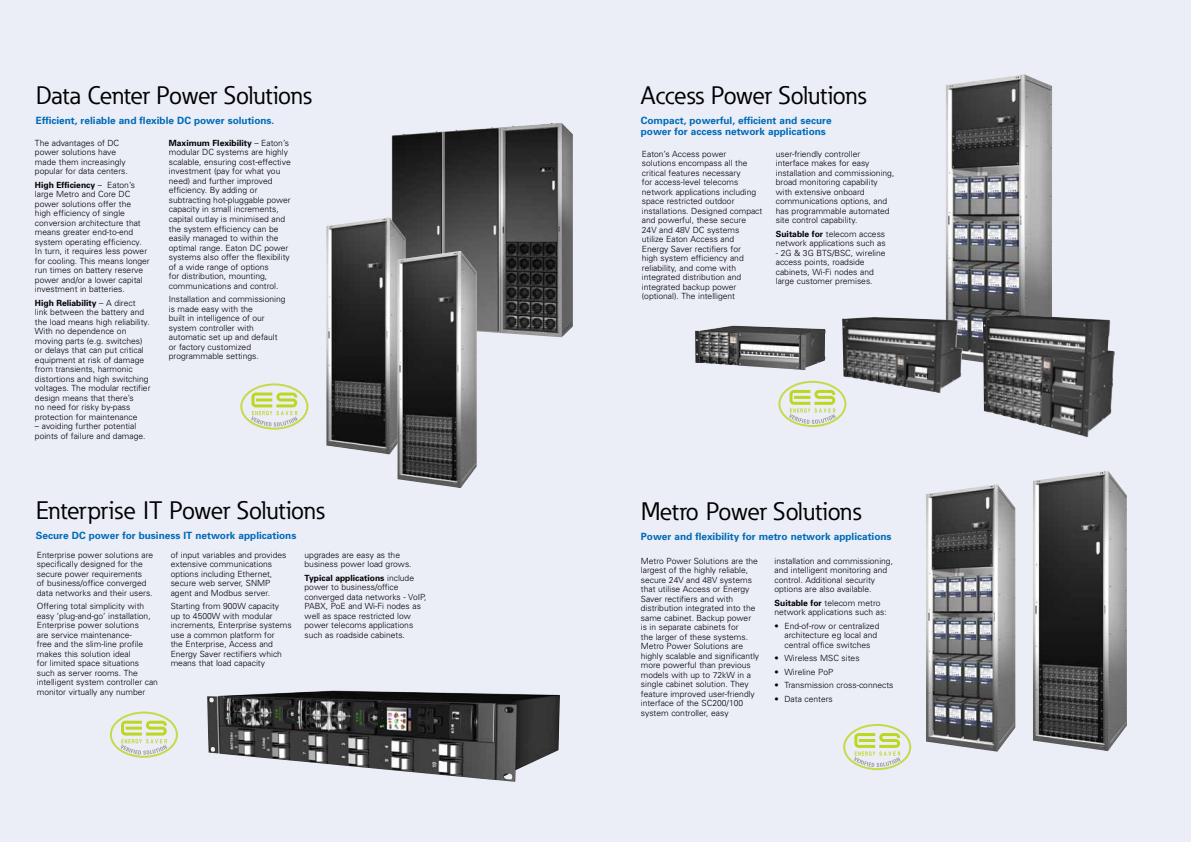
<style>
.page{position:relative;width:1191px;height:842px;background:#fff}
.page>*{position:absolute;margin:0;border:0;box-sizing:border-box;transform-origin:0 0}
.t1{font:25px "Eaton";letter-spacing:-.01em;color:#000}
.t2{font:700 10px/11px "Univers";color:#006bb7}
.t3{font:300 8.5px/9.5px "Univers";color:#000}
.s1{font-weight:700}
</style>
<div class="page">
<div style="left:0;top:0;width:595px;height:842px;background:#ebedf7"></div>
<div style="left:595px;top:0;width:596px;height:842px;background:#ebedf7"></div>
<img style="left:946px;top:74px;width:106px;height:289px">
<img style="left:842px;top:317px;width:121px;height:76px">
<img style="left:1033px;top:470px;width:94px;height:281px">
<img style="left:983px;top:315px;width:132px;height:122px">
<img style="left:207px;top:690px;width:353px;height:92px">
<img style="left:926px;top:484px;width:89px;height:268px">
<img style="left:695px;top:326px;width:130px;height:44px">
<img style="left:391px;top:123px;width:182px;height:214px">
<img style="left:326px;top:217px;width:80px;height:237px">
<img style="left:397px;top:251px;width:80px;height:237px">
<div style="left:843px;top:724px;width:68px;height:46px;border:2px solid #bdd61e;border-radius:50%"></div>
<svg style="left:854px;top:733px;width:46px;height:34px"></svg>
<div style="left:778px;top:381px;width:68px;height:46px;border:2px solid #bdd61e;border-radius:50%"></div>
<svg style="left:789px;top:390px;width:46px;height:34px"></svg>
<div style="left:240px;top:383px;width:68px;height:47px;border:2px solid #bdd61e;border-radius:50%"></div>
<svg style="left:251px;top:393px;width:47px;height:34px"></svg>
<div style="left:110px;top:711px;width:68px;height:47px;border:2px solid #bdd61e;border-radius:50%"></div>
<svg style="left:121px;top:721px;width:46px;height:34px"></svg>
<h1 class="t1" style="left:36px;top:80px;width:277px">Data Center Power Solutions</h1>
<p class="t2" style="left:36px;top:114px;width:240px">Efficient, reliable and flexible DC power solutions.</p>
<p class="t3" style="left:35px;top:138px;width:94px">The advantages of DC power solutions have made them increasingly popular for data centers.</p>
<p class="t3" style="left:35px;top:180px;width:116px"><span class="s1">High Efficiency</span> – Eaton’s large Metro and Core DC power solutions offer the<br>high efficiency of single conversion architecture that means greater end-to-end system operating efficiency.<br>In turn, it requires less power for cooling. This means longer run times on battery reserve power and/or a lower capital investment in batteries.</p>
<p class="t3" style="left:35px;top:298px;width:117px"><span class="s1">High Reliability</span> – A direct link between the battery and the load means high reliability.<br>With no dependence on moving parts (e.g. switches) or delays that can put critical equipment at risk of damage from transients, harmonic distortions and high switching voltages. The modular rectifier design means that there’s<br>no need for risky by-pass protection for maintenance</p>
<p class="t3" style="left:35px;top:421px;width:112px">– avoiding further potential points of failure and damage.</p>
<p class="t3" style="left:169px;top:138px;width:123px"><span class="s1">Maximum Flexibility</span> – Eaton’s modular DC systems are highly scalable, ensuring cost-effective investment (pay for what you need) and further improved efficiency. By adding or subtracting hot-pluggable power capacity in small increments, capital outlay is minimised and the system efficiency can be easily managed to within the optimal range. Eaton DC power systems also offer the flexibility of a wide range of options<br>for distribution, mounting, communications and control.</p>
<p class="t3" style="left:169px;top:294px;width:118px">Installation and commissioning is made easy with the<br>built in intelligence of our system controller with automatic set up and default or factory customized programmable settings.</p>
<h1 class="t1" style="left:36px;top:495px;width:290px">Enterprise IT Power Solutions</h1>
<p class="t2" style="left:36px;top:529px;width:262px">Secure DC power for business IT network applications</p>
<p class="t3" style="left:37px;top:550px;width:118px">Enterprise power solutions are specifically designed for the secure power requirements<br>of business/office converged data networks and their users.</p>
<p class="t3" style="left:37px;top:601px;width:123px">Offering total simplicity with easy ‘plug-and-go’ installation,<br>Enterprise power solutions<br>are service maintenance-<br>free and the slim-line profile makes this solution ideal<br>for limited space situations such as server rooms. The intelligent system controller can monitor virtually any number</p>
<p class="t3" style="left:171px;top:550px;width:117px">of input variables and provides extensive communications options including Ethernet, secure web server, SNMP agent and Modbus server.</p>
<p class="t3" style="left:171px;top:601px;width:122px">Starting from 900W capacity<br>up to 4500W with modular increments, Enterprise systems use a common platform for<br>the Enterprise, Access and<br>Energy Saver rectifiers which means that load capacity</p>
<p class="t3" style="left:304px;top:550px;width:108px">upgrades are easy as the business power load grows.</p>
<p class="t3" style="left:304px;top:573px;width:123px"><span class="s1">Typical applications</span> include power to business/office converged data networks - VoIP,<br>PABX, PoE and Wi-Fi nodes as well as space restricted low power telecoms applications such as roadside cabinets.</p>
<h1 class="t1" style="left:641px;top:80px;width:227px">Access Power Solutions</h1>
<p class="t2" style="left:641px;top:114px;width:192px">Compact, powerful, efficient and secure power for access network applications</p>
<p class="t3" style="left:642px;top:149px;width:122px">Eaton’s Access power solutions encompass all the critical features necessary<br>for access-level telecoms network applications including space restricted outdoor installations. Designed compact and powerful, these secure<br>24V and 48V DC systems utilize Eaton Access and<br>Energy Saver rectifiers for<br>high system efficiency and reliability, and come with integrated distribution and integrated backup power (optional). The intelligent</p>
<p class="t3" style="left:775px;top:149px;width:120px">user-friendly controller interface makes for easy installation and commissioning, broad monitoring capability with extensive onboard communications options, and has programmable automated site control capability.</p>
<p class="t3" style="left:775px;top:229px;width:111px"><span class="s1">Suitable for</span> telecom access network applications such as</p>
<p class="t3" style="left:775px;top:248px;width:111px">- 2G &amp; 3G BTS/BSC, wireline access points, roadside cabinets, Wi-Fi nodes and large customer premises.</p>
<h1 class="t1" style="left:641px;top:496px;width:222px">Metro Power Solutions</h1>
<p class="t2" style="left:641px;top:530px;width:252px">Power and flexibility for metro network applications</p>
<p class="t3" style="left:641px;top:556px;width:120px">Metro Power Solutions are the largest of the highly reliable, secure 24V and 48V systems that utilise Access or Energy<br>Saver rectifiers and with distribution integrated into the same cabinet. Backup power is in separate cabinets for<br>the larger of these systems.<br>Metro Power Solutions are highly scalable and significantly more powerful than previous models with up to 72kW in a single cabinet solution. They feature improved user-friendly interface of the SC200/100 system controller, easy</p>
<p class="t3" style="left:774px;top:556px;width:120px">installation and commissioning, and intelligent monitoring and control. Additional security options are also available.</p>
<p class="t3" style="left:774px;top:598px;width:114px"><span class="s1">Suitable for</span> telecom metro network applications such as:</p>
<p class="t3" style="left:784px;top:621px;width:96px;text-indent:-10px">• End-of-row or centralized architecture eg local and central office switches</p>
<p class="t3" style="left:774px;top:653px;width:87px">• Wireless MSC sites</p>
<p class="t3" style="left:774px;top:667px;width:60px">• Wireline PoP</p>
<p class="t3" style="left:774px;top:680px;width:121px">• Transmission cross-connects</p>
<p class="t3" style="left:774px;top:694px;width:60px">• Data centers</p>
</div>
